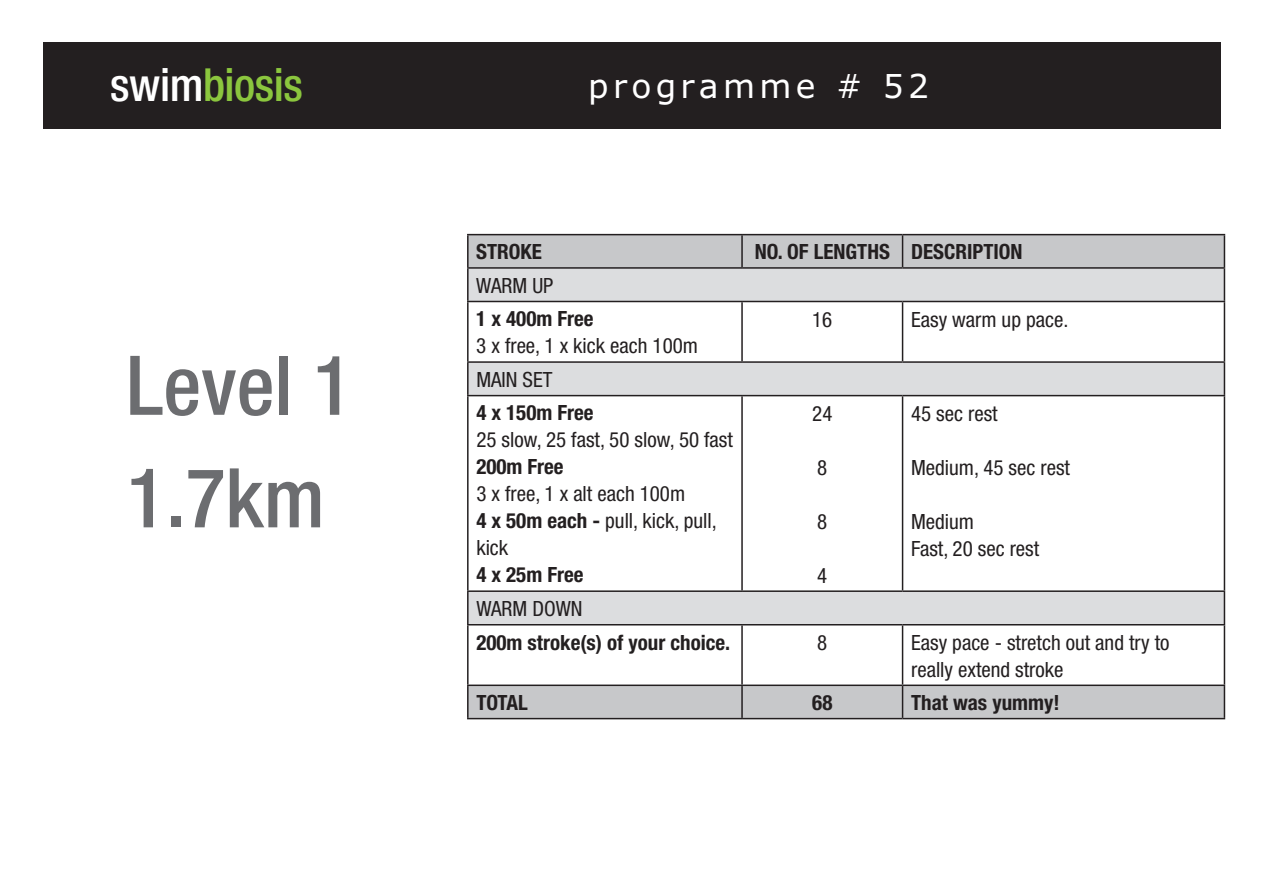
<style>
.page{position:relative;width:1263px;height:893px;background:#fff}
.page>*{position:absolute;margin:0;border:0;box-sizing:border-box;transform-origin:0 0}
.t1{font:500 condensed 82.5px/112.5px "Helvetica Neue";color:#6c6d70}
.t2{font:500 condensed 45.6px "Helvetica Neue";letter-spacing:-.01em;color:#8bc63e}
.t3{font:33px "Verdana Plain";letter-spacing:.13em;color:#fff}
.t4{font:condensed 21px/27px "Helvetica Neue";color:#231f20}
.t5{font:700 condensed 21px "Helvetica Neue";color:#231f20}
.s1{color:#fff}
.s2{font-weight:700}
</style>
<div class="page">
<div style="left:43px;top:43px;width:1177px;height:86px;background:#231f20"></div>
<svg style="left:469px;top:235px;width:755px;height:483px;fill:#c7c8ca"></svg>
<svg style="left:469px;top:269px;width:755px;height:355px"></svg>
<hr style="left:467px;top:234px;width:275px;height:1px;background:#231f20">
<hr style="left:467px;top:235px;width:2px;height:32px;background:#231f20">
<hr style="left:742px;top:234px;width:160px;height:1px;background:#231f20">
<hr style="left:741px;top:235px;width:2px;height:32px;background:#231f20">
<hr style="left:902px;top:234px;width:323px;height:1px;background:#231f20">
<hr style="left:902px;top:235px;width:1px;height:32px;background:#231f20">
<hr style="left:1224px;top:235px;width:1px;height:32px;background:#231f20">
<hr style="left:467px;top:267px;width:275px;height:2px;background:#231f20">
<hr style="left:467px;top:269px;width:2px;height:32px;background:#231f20">
<hr style="left:742px;top:267px;width:160px;height:2px;background:#231f20">
<hr style="left:902px;top:267px;width:323px;height:2px;background:#231f20">
<hr style="left:1224px;top:269px;width:1px;height:32px;background:#231f20">
<hr style="left:467px;top:301px;width:275px;height:1px;background:#231f20">
<hr style="left:467px;top:302px;width:2px;height:59px;background:#231f20">
<hr style="left:742px;top:301px;width:160px;height:1px;background:#231f20">
<hr style="left:741px;top:302px;width:2px;height:59px;background:#231f20">
<hr style="left:902px;top:301px;width:323px;height:1px;background:#231f20">
<hr style="left:902px;top:302px;width:1px;height:59px;background:#231f20">
<hr style="left:1224px;top:302px;width:1px;height:59px;background:#231f20">
<hr style="left:467px;top:361px;width:275px;height:2px;background:#231f20">
<hr style="left:467px;top:363px;width:2px;height:32px;background:#231f20">
<hr style="left:742px;top:361px;width:160px;height:2px;background:#231f20">
<hr style="left:902px;top:361px;width:323px;height:2px;background:#231f20">
<hr style="left:1224px;top:363px;width:1px;height:32px;background:#231f20">
<hr style="left:467px;top:395px;width:275px;height:1px;background:#231f20">
<hr style="left:467px;top:396px;width:2px;height:194px;background:#231f20">
<hr style="left:742px;top:395px;width:160px;height:1px;background:#231f20">
<hr style="left:741px;top:396px;width:2px;height:194px;background:#231f20">
<hr style="left:902px;top:395px;width:323px;height:1px;background:#231f20">
<hr style="left:902px;top:396px;width:1px;height:194px;background:#231f20">
<hr style="left:1224px;top:396px;width:1px;height:194px;background:#231f20">
<hr style="left:467px;top:590px;width:275px;height:2px;background:#231f20">
<hr style="left:467px;top:592px;width:2px;height:32px;background:#231f20">
<hr style="left:742px;top:590px;width:160px;height:2px;background:#231f20">
<hr style="left:902px;top:590px;width:323px;height:2px;background:#231f20">
<hr style="left:1224px;top:592px;width:1px;height:32px;background:#231f20">
<hr style="left:467px;top:624px;width:275px;height:1px;background:#231f20">
<hr style="left:467px;top:625px;width:2px;height:59px;background:#231f20">
<hr style="left:742px;top:624px;width:160px;height:1px;background:#231f20">
<hr style="left:741px;top:625px;width:2px;height:59px;background:#231f20">
<hr style="left:902px;top:624px;width:323px;height:1px;background:#231f20">
<hr style="left:902px;top:625px;width:1px;height:59px;background:#231f20">
<hr style="left:1224px;top:625px;width:1px;height:59px;background:#231f20">
<hr style="left:467px;top:684px;width:275px;height:2px;background:#231f20">
<hr style="left:467px;top:686px;width:2px;height:32px;background:#231f20">
<hr style="left:742px;top:684px;width:160px;height:2px;background:#231f20">
<hr style="left:741px;top:686px;width:2px;height:32px;background:#231f20">
<hr style="left:902px;top:684px;width:323px;height:2px;background:#231f20">
<hr style="left:902px;top:686px;width:1px;height:32px;background:#231f20">
<hr style="left:1224px;top:686px;width:1px;height:32px;background:#231f20">
<hr style="left:467px;top:718px;width:275px;height:1px;background:#231f20">
<hr style="left:742px;top:718px;width:160px;height:1px;background:#231f20">
<hr style="left:902px;top:718px;width:323px;height:1px;background:#231f20">
<h2 class="t2" style="left:110px;top:57px;width:194px"><span class="s1">swim</span>biosis</h2>
<h3 class="t3" style="left:588px;top:65px;width:343px">programme # 52</h3>
<h1 class="t1" style="left:126px;top:328px;width:227px">Level 1<br>1.7km</h1>
<p class="t5" style="left:476px;top:239px;width:67px">STROKE</p>
<p class="t5" style="left:755px;top:239px;width:269px">NO. OF LENGTHS DESCRIPTION</p>
<p class="t4" style="left:476px;top:272px;width:79px">WARM UP</p>
<p class="t5" style="left:476px;top:306px;width:119px">1 x 400m Free</p>
<p class="t4" style="left:476px;top:332px;width:223px">3 x free, 1 x kick each 100m</p>
<p class="t4" style="left:812px;top:305px;width:22px">16</p>
<p class="t4" style="left:911px;top:305px;width:159px">Easy warm up pace.</p>
<p class="t4" style="left:476px;top:366px;width:78px">MAIN SET</p>
<p class="t5" style="left:476px;top:400px;width:119px">4 x 150m Free</p>
<p class="t4" style="left:476px;top:426px;width:258px">25 slow, 25 fast, 50 slow, 50 fast</p>
<p class="t5" style="left:476px;top:454px;width:89px">200m Free</p>
<p class="t4" style="left:476px;top:480px;width:242px">3 x free, 1 x alt each 100m<br><span class="s2">4 x 50m each -</span> pull, kick, pull, kick</p>
<p class="t5" style="left:476px;top:562px;width:109px">4 x 25m Free</p>
<p class="t4" style="left:812px;top:400px;width:22px">24</p>
<p class="t4" style="left:817px;top:454px;width:12px">8</p>
<p class="t4" style="left:817px;top:508px;width:12px">8</p>
<p class="t4" style="left:817px;top:562px;width:12px">4</p>
<p class="t4" style="left:911px;top:400px;width:88px">45 sec rest</p>
<p class="t4" style="left:911px;top:454px;width:160px">Medium, 45 sec rest</p>
<p class="t4" style="left:911px;top:508px;width:130px">Medium<br>Fast, 20 sec rest</p>
<p class="t4" style="left:476px;top:595px;width:108px">WARM DOWN</p>
<p class="t5" style="left:476px;top:629px;width:255px">200m stroke(s) of your choice.</p>
<p class="t4" style="left:817px;top:629px;width:12px">8</p>
<p class="t4" style="left:911px;top:629px;width:260px">Easy pace - stretch out and try to really extend stroke</p>
<p class="t5" style="left:476px;top:690px;width:53px">TOTAL</p>
<p class="t5" style="left:812px;top:690px;width:22px">68</p>
<p class="t5" style="left:911px;top:690px;width:150px">That was yummy!</p>
</div>
